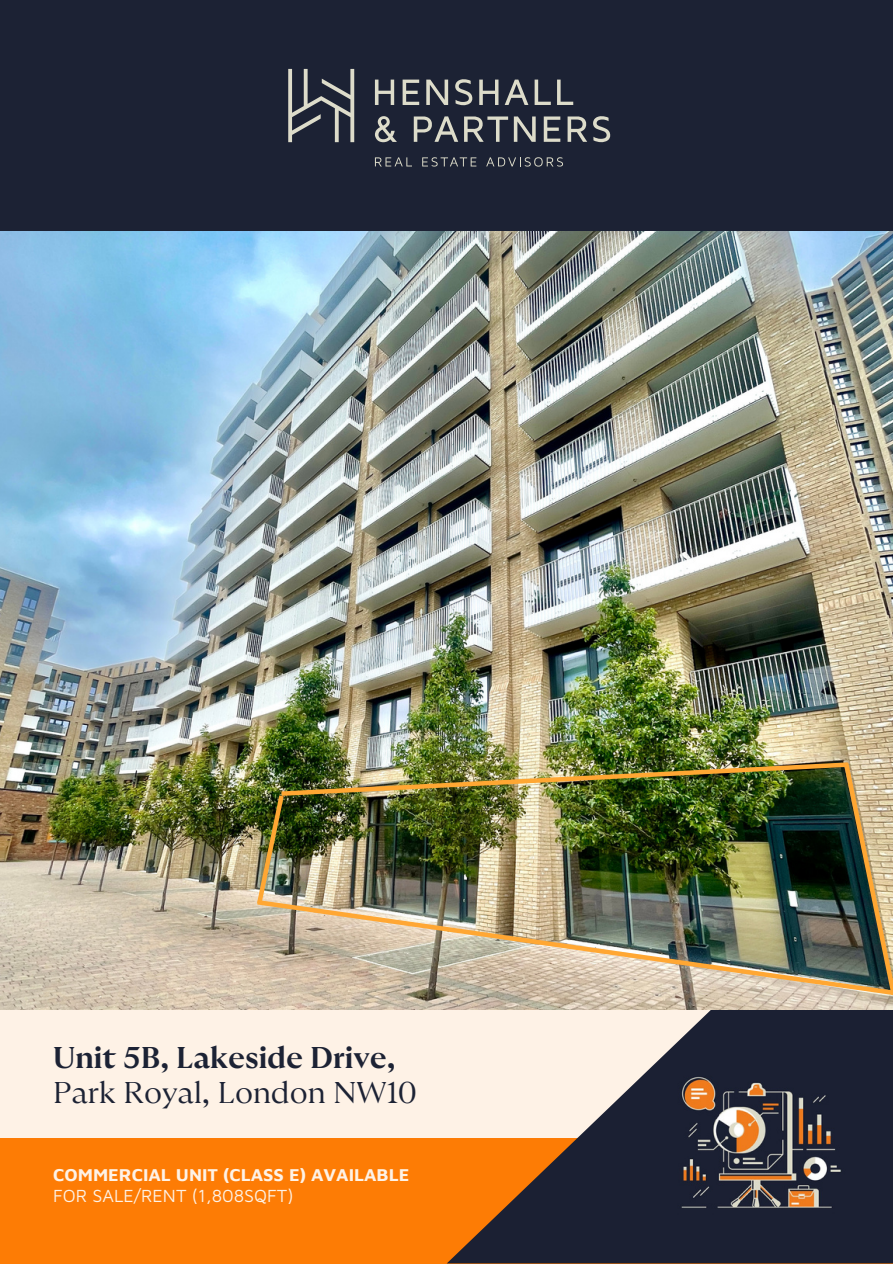
<style>
.page{position:relative;width:893px;height:1264px;background:#fff}
.page>*{position:absolute;margin:0;border:0;box-sizing:border-box;transform-origin:0 0}
.t1{font:700 30px/34.8px "GT Ultra Fine";color:#1c2234}
.t2{font:700 18px "Maven Pro";color:#fef2e6}
.t3{font:18px "Maven Pro";color:#fef2e6}
.s1{font-weight:300}
</style>
<div class="page">
<div style="left:0;top:0;width:892px;height:232px;background:#1c2234"></div>
<div style="left:0;top:1137px;width:892px;height:126px;background:#fd7c05"></div>
<div style="left:0;top:1010px;width:892px;height:127px;background:#fef2e6"></div>
<svg style="left:446px;top:1009px;width:446px;height:254px;fill:#1b2033"></svg>
<img style="left:0;top:232px;width:892px;height:777px">
<img style="left:674px;top:1071px;width:176px;height:154px">
<img style="left:254px;top:758px;width:638px;height:241px">
<svg style="left:375px;top:157px;width:37px;height:9px"></svg>
<svg style="left:422px;top:157px;width:54px;height:10px"></svg>
<svg style="left:486px;top:157px;width:77px;height:10px"></svg>
<svg style="left:288px;top:69px;width:66px;height:73px"></svg>
<svg style="left:375px;top:80px;width:19px;height:25px"></svg>
<svg style="left:402px;top:80px;width:17px;height:25px"></svg>
<svg style="left:426px;top:80px;width:22px;height:25px"></svg>
<svg style="left:455px;top:79px;width:17px;height:26px"></svg>
<svg style="left:479px;top:80px;width:19px;height:25px"></svg>
<svg style="left:504px;top:80px;width:24px;height:25px"></svg>
<svg style="left:534px;top:80px;width:16px;height:25px"></svg>
<svg style="left:557px;top:80px;width:16px;height:25px"></svg>
<svg style="left:375px;top:116px;width:22px;height:26px"></svg>
<svg style="left:414px;top:116px;width:44px;height:26px"></svg>
<svg style="left:464px;top:116px;width:44px;height:26px"></svg>
<svg style="left:514px;top:116px;width:21px;height:26px"></svg>
<svg style="left:543px;top:116px;width:17px;height:26px"></svg>
<svg style="left:567px;top:116px;width:20px;height:26px"></svg>
<svg style="left:593px;top:116px;width:17px;height:26px"></svg>
<h1 class="t1" style="left:53px;top:1041px;width:365px">Unit 5B, Lakeside Drive,<br><span class="s1">Park Royal, London NW10</span></h1>
<p class="t2" style="left:53px;top:1164px;width:357px">COMMERCIAL UNIT (CLASS E) AVAILABLE</p>
<p class="t3" style="left:53px;top:1184px;width:242px">FOR SALE/RENT (1,808SQFT)</p>
</div>
